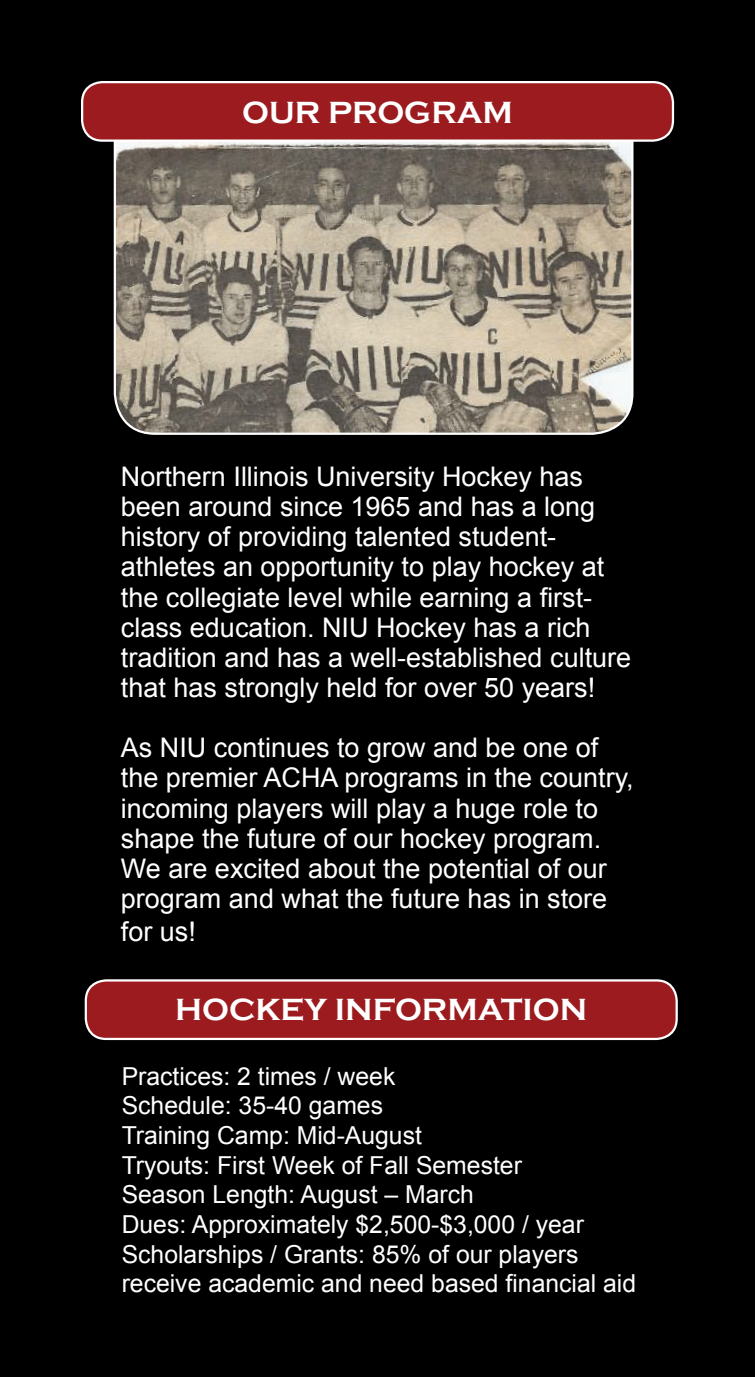
<style>
.page{position:relative;width:755px;height:1377px;background:#000}
.page>*{position:absolute;margin:0;border:0;box-sizing:border-box;transform-origin:0 0}
.t1{font:700 31.5px "Copperplate Gothic";color:#fff}
.t2{font:27px/30.2px "Arial";color:#fff}
.t3{font:24.75px/29.7px "Arial";color:#fff}
</style>
<div class="page">
<img style="left:115px;top:142px;width:517px;height:292px">
<div style="left:86px;top:980px;width:591px;height:59px;background:#9b1b1e;border-radius:20px"></div>
<div style="left:85px;top:979px;width:593px;height:61px;border:2px solid #fff;border-radius:20px"></div>
<div style="left:82px;top:82px;width:591px;height:59px;background:#9b1b1e;border-radius:20px"></div>
<div style="left:81px;top:81px;width:593px;height:61px;border:2px solid #fff;border-radius:20px"></div>
<p class="t1" style="left:242px;top:101px;width:272px">OUR PROGRAM</p>
<p class="t2" style="left:121px;top:463px;width:512px">Northern Illinois University Hockey has been around since 1965 and has a long history of providing talented student&shy;athletes an opportunity to play hockey at the collegiate level while earning a irst&shy;class education. NIU Hockey has a rich tradition and has a well-established culture that has strongly held for over 50 years!</p>
<p class="t2" style="left:121px;top:734px;width:514px">As NIU continues to grow and be one of the premier ACHA programs in the country, incoming players will play a huge role to shape the future of our hockey program.<br>We are excited about the potential of our program and what the future has in store for us!</p>
<p class="t1" style="left:175px;top:998px;width:413px">HOCKEY INFORMATION</p>
<p class="t3" style="left:122px;top:1063px;width:516px">Practices: 2 times / week<br>Schedule: 35-40 games<br>Training Camp: Mid-August<br>Tryouts: First Week of Fall Semester<br>Season Length: August – March<br>Dues: Approximately $2,500-$3,000 / year Scholarships / Grants: 85% of our players receive academic and need based inancial aid</p>
</div>
